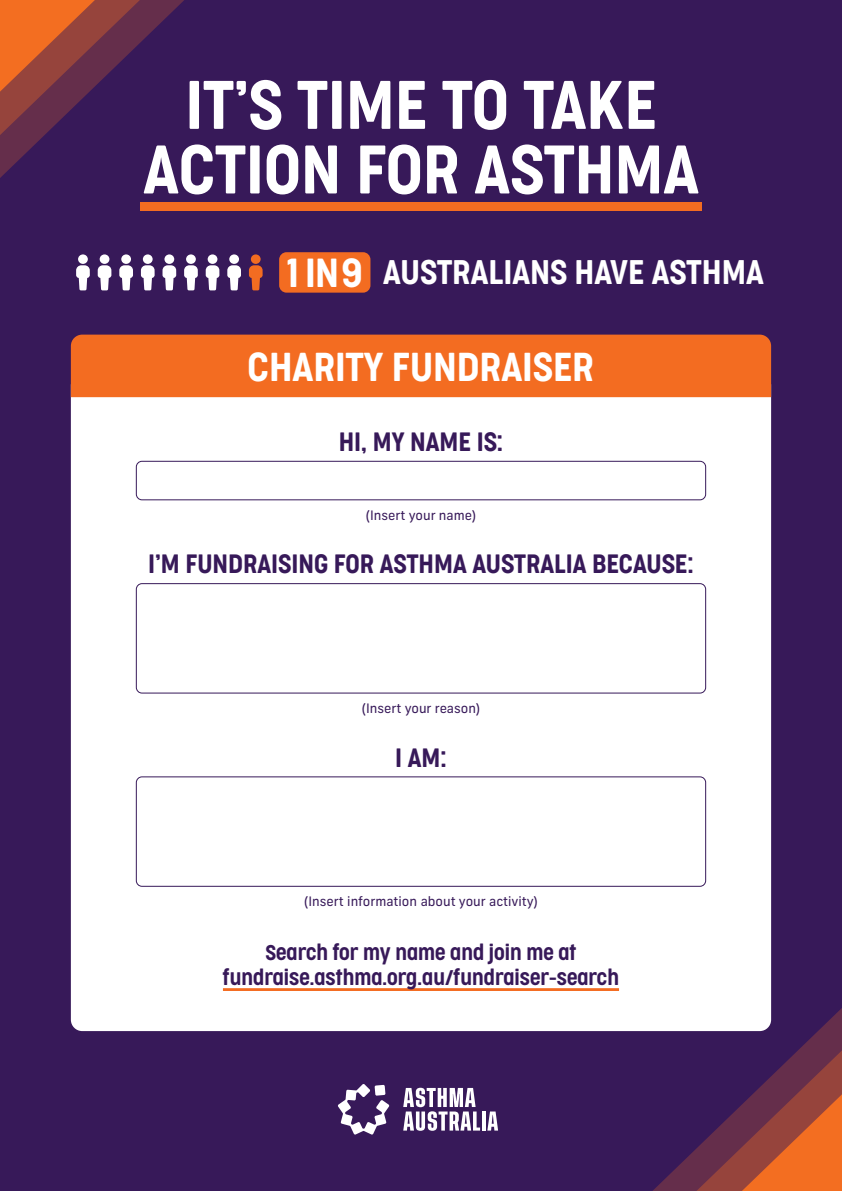
<style>
.page{position:relative;width:842px;height:1191px;background:#371959}
.page>*{position:absolute;margin:0;border:0;box-sizing:border-box;transform-origin:0 0}
.t1{font:300 64.6px/64.6px "Cocogoose Condensed";color:#fff;text-align:center}
.t2{font:300 38.2px "Cocogoose Condensed";color:#fff}
.t3{font:300 38px "Cocogoose Condensed";color:#fff}
.t4{font:300 32.2px "Cocogoose Condensed";color:#fff}
.t5{font:300 25px "Cocogoose Condensed";color:#371959}
.t6{font:300 20px/25px "Cocogoose Condensed";color:#371959;text-align:center}
.t7{font:13px "Frank New";color:#371959}
</style>
<div class="page">
<svg style="left:0;top:0;width:225px;height:211px"></svg>
<svg style="left:0;top:0;width:95px;height:92px;background:#bd5530"></svg>
<svg style="left:647px;top:1002px;width:195px;height:189px"></svg>
<svg style="left:403px;top:1087px;width:77px;height:43px"></svg>
<hr style="left:482px;top:1111px;width:3px;height:19px;background:#fff">
<svg style="left:487px;top:1111px;width:11px;height:19px"></svg>
<svg style="left:338px;top:1084px;width:51px;height:50px"></svg>
<div style="left:71px;top:374px;width:700px;height:657px;background:#fff;border-radius:11px"></div>
<div style="left:71px;top:334px;width:700px;height:63px;background:#f36c21"></div>
<hr style="left:223px;top:988px;width:396px;height:3px;background:#f36c21">
<div style="left:136px;top:461px;width:570px;height:39px;border:1px solid #371959;border-radius:6px"></div>
<div style="left:136px;top:583px;width:570px;height:110px;border:1px solid #371959;border-radius:6px"></div>
<div style="left:136px;top:776px;width:570px;height:110px;border:1px solid #371959;border-radius:6px"></div>
<div style="left:279px;top:252px;width:91px;height:41px;background:#f36c21;border-radius:7px"></div>
<svg style="left:76px;top:265px;width:14px;height:25px"></svg>
<div style="left:78px;top:254px;width:10px;height:10px;background:#fff;border-radius:50%"></div>
<svg style="left:98px;top:265px;width:13px;height:25px"></svg>
<div style="left:100px;top:254px;width:9px;height:10px;background:#fff;border-radius:50%"></div>
<svg style="left:119px;top:265px;width:14px;height:25px"></svg>
<div style="left:121px;top:254px;width:10px;height:10px;background:#fff;border-radius:50%"></div>
<svg style="left:141px;top:265px;width:14px;height:25px"></svg>
<div style="left:143px;top:254px;width:10px;height:10px;background:#fff;border-radius:50%"></div>
<svg style="left:163px;top:265px;width:13px;height:25px"></svg>
<div style="left:164px;top:254px;width:10px;height:10px;background:#fff;border-radius:50%"></div>
<svg style="left:184px;top:265px;width:14px;height:25px"></svg>
<div style="left:186px;top:254px;width:10px;height:10px;background:#fff;border-radius:50%"></div>
<svg style="left:206px;top:265px;width:13px;height:25px"></svg>
<div style="left:208px;top:254px;width:9px;height:10px;background:#fff;border-radius:50%"></div>
<svg style="left:227px;top:265px;width:14px;height:25px"></svg>
<div style="left:229px;top:254px;width:10px;height:10px;background:#fff;border-radius:50%"></div>
<svg style="left:249px;top:265px;width:14px;height:25px"></svg>
<div style="left:251px;top:254px;width:10px;height:10px;background:#f36c21;border-radius:50%"></div>
<div style="left:140px;top:202px;width:562px;height:8px;background:#f36c21"></div>
<p class="t1" style="left:143px;top:72px;width:557px">IT’S TIME TO TAKE<br>ACTION FOR ASTHMA</p>
<p class="t2" style="left:287px;top:246px;width:76px">1IN9</p>
<p class="t4" style="left:383px;top:250px;width:382px">AUSTRALIANS HAVE ASTHMA</p>
<p class="t3" style="left:248px;top:340px;width:348px">CHARITY FUNDRAISER</p>
<p class="t5" style="left:339px;top:425px;width:166px">HI, MY NAME IS:</p>
<p class="t7" style="left:366px;top:507px;width:112px">(Insert your name)</p>
<p class="t5" style="left:148px;top:547px;width:547px">I’M FUNDRAISING FOR ASTHMA AUSTRALIA BECAUSE:</p>
<p class="t7" style="left:362px;top:700px;width:120px">(Insert your reason)</p>
<p class="t5" style="left:395px;top:740px;width:53px">I AM:</p>
<p class="t7" style="left:304px;top:893px;width:235px">(Insert information about your activity)</p>
<p class="t6" style="left:223px;top:940px;width:398px">Search for my name and join me at fundraise.asthma.org.au/fundraiser-search</p>
</div>
